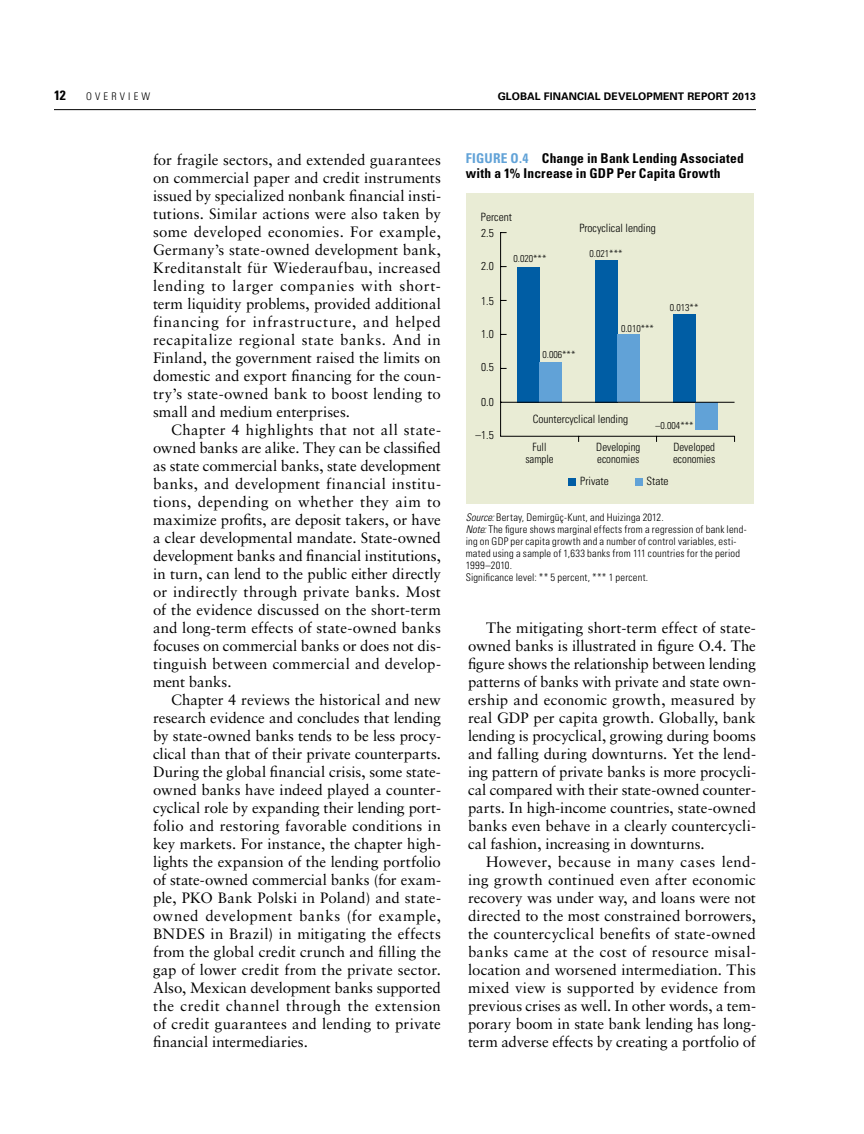
<style>
.page{position:relative;width:864px;height:1134px;background:#fff}
.page>*{position:absolute;margin:0;border:0;box-sizing:border-box;transform-origin:0 0}
.t1{font:15px/18px "Sabon";letter-spacing:.005em;color:#000;text-align:justify}
.t2{font:700 condensed 13.5px/15px "Univers";letter-spacing:.015em;color:#000}
.t3{font:300 condensed 11.4px "Univers";color:#000}
.t4{font:300 condensed 11.4px/12px "Univers";color:#000;scale:.95 1}
.t5{font:300 condensed 10.5px/12px "Univers";letter-spacing:.02em;color:#000}
.t6{font:700 10.5px "Univers";letter-spacing:.01em;color:#000}
.t7{font:300 condensed 9.9px "Univers";color:#000}
.s1{color:#61a2d7}
.s2{font-style:italic}
</style>
<div class="page">
<hr style="left:54px;top:109px;width:702px;height:1px;background:#000">
<div style="left:466px;top:193px;width:288px;height:311px;background:#e9ecd5"></div>
<div style="left:517px;top:267px;width:23px;height:135px;background:#005da4"></div>
<div style="left:595px;top:260px;width:23px;height:142px;background:#005da4"></div>
<div style="left:673px;top:314px;width:23px;height:88px;background:#005da4"></div>
<div style="left:540px;top:362px;width:22px;height:40px;background:#61a2d7"></div>
<div style="left:618px;top:334px;width:22px;height:68px;background:#61a2d7"></div>
<div style="left:696px;top:402px;width:22px;height:28px;background:#61a2d7"></div>
<hr style="left:500px;top:232px;width:1px;height:204px;background:#000">
<hr style="left:500px;top:436px;width:234px;height:1px;background:#000">
<hr style="left:501px;top:402px;width:234px;height:1px;background:#000">
<div style="left:568px;top:478px;width:7px;height:7px;background:#005da4"></div>
<div style="left:635px;top:478px;width:7px;height:7px;background:#61a2d7"></div>
<p class="t2" style="left:54px;top:88px;width:13px">12</p>
<p class="t5" style="left:86px;top:91px;width:66px">Over view</p>
<p class="t6" style="left:498px;top:90px;width:260px">GLOBAL FINANCIAL DEVELOPMENT REPORT 2013</p>
<p class="t1" style="left:153px;top:150px;width:289px">for fragile sectors, and extended guarantees on commercial paper and credit instruments issued by specialized nonbank financial insti&shy;tutions. Similar actions were also taken by some developed economies. For example, Germany’s state-owned development bank, Kreditanstalt für Wiederaufbau, increased lending to larger companies with short&shy;term liquidity problems, provided additional financing for infrastructure, and helped recapitalize regional state banks. And in Finland, the government raised the limits on domestic and export financing for the coun&shy;try’s state-owned bank to boost lending to small and medium enterprises.</p>
<p class="t1" style="left:153px;top:420px;width:290px;text-indent:18px">Chapter 4 highlights that not all state&shy;owned banks are alike. They can be classified as state commercial banks, state development banks, and development financial institu&shy;tions, depending on whether they aim to maximize profits, are deposit takers, or have a clear developmental mandate. State-owned development banks and financial institutions, in turn, can lend to the public either directly or indirectly through private banks. Most of the evidence discussed on the short-term and long-term effects of state-owned banks focuses on commercial banks or does not dis&shy;tinguish between commercial and develop&shy;ment banks.</p>
<p class="t1" style="left:153px;top:690px;width:290px;text-indent:18px">Chapter 4 reviews the historical and new research evidence and concludes that lending by state-owned banks tends to be less procy&shy;clical than that of their private counterparts.<br>During the global financial crisis, some state&shy;owned banks have indeed played a counter&shy;cyclical role by expanding their lending port&shy;folio and restoring favorable conditions in key markets. For instance, the chapter high&shy;lights the expansion of the lending portfolio of state-owned commercial banks (for exam&shy;ple, PKO Bank Polski in Poland) and state&shy;owned development banks (for example, BNDES in Brazil) in mitigating the effects from the global credit crunch and filling the gap of lower credit from the private sector.<br>Also, Mexican development banks supported the credit channel through the extension of credit guarantees and lending to private financial intermediaries.</p>
<p class="t2" style="left:466px;top:151px;width:280px"><span class="s1">Figure O.4</span> Change in Bank Lending Associated with a 1% Increase in GDP Per Capita Growth</p>
<p class="t3" style="left:481px;top:210px;width:33px">Percent</p>
<p class="t3" style="left:481px;top:226px;width:14px">2.5</p>
<p class="t3" style="left:579px;top:221px;width:78px">Procyclical lending</p>
<p class="t3" style="left:481px;top:259px;width:14px">2.0</p>
<p class="t3" style="left:481px;top:294px;width:14px">1.5</p>
<p class="t3" style="left:481px;top:327px;width:14px">1.0</p>
<p class="t3" style="left:481px;top:361px;width:14px">0.5</p>
<p class="t3" style="left:481px;top:395px;width:14px">0.0</p>
<p class="t3" style="left:475px;top:429px;width:20px">–1.5</p>
<p class="t7" style="left:513px;top:253px;width:34px">0.020***</p>
<p class="t7" style="left:590px;top:248px;width:34px">0.021***</p>
<p class="t7" style="left:542px;top:349px;width:34px">0.006***</p>
<p class="t7" style="left:621px;top:322px;width:34px">0.010***</p>
<p class="t7" style="left:670px;top:301px;width:30px">0.013**</p>
<p class="t3" style="left:533px;top:413px;width:97px">Countercyclical lending</p>
<p class="t7" style="left:656px;top:420px;width:39px">–0.004***</p>
<p class="t4" style="left:525px;top:440px;width:31px;text-align:center">Full sample</p>
<p class="t4" style="left:596px;top:440px;width:48px">Developing economies</p>
<p class="t4" style="left:673px;top:440px;width:46px">Developed economies</p>
<p class="t3" style="left:580px;top:474px;width:30px">Private</p>
<p class="t3" style="left:646px;top:474px;width:24px">State</p>
<p class="t5" style="left:466px;top:511px;width:282px"><span class="s2">Source:</span> Bertay, Demirgüç-Kunt, and Huizinga 2012.<br><span class="s2">Note:</span> The figure shows marginal effects from a regression of bank lend&shy;ing on GDP</p>
<p class="t5" style="left:466px;top:535px;width:276px;text-indent:45px">per capita growth and a number of control variables, esti&shy;mated using a sample of 1,633 banks from 111 countries for the period 1999–2010.<br>Significance level: ** 5 percent, *** 1 percent.</p>
<p class="t1" style="left:468px;top:618px;width:290px;text-indent:18px">The mitigating short-term effect of state&shy;owned banks is illustrated in figure O.4. The figure shows the relationship between lending patterns of banks with private and state own&shy;ership and economic growth, measured by real GDP per capita growth. Globally, bank lending is procyclical, growing during booms and falling during downturns. Yet the lend&shy;ing pattern of private banks is more procycli&shy;cal compared with their state-owned counter&shy;parts. In high-income countries, state-owned banks even behave in a clearly countercycli&shy;cal fashion, increasing in downturns.</p>
<p class="t1" style="left:468px;top:852px;width:290px;text-indent:18px">However, because in many cases lend&shy;ing growth continued even after economic recovery was under way, and loans were not directed to the most constrained borrowers, the countercyclical benefits of state-owned banks came at the cost of resource misal&shy;location and worsened intermediation. This mixed view is supported by evidence from previous crises as well. In other words, a tem&shy;porary boom in state bank lending has long&shy;term adverse effects by creating a portfolio of</p>
</div>
